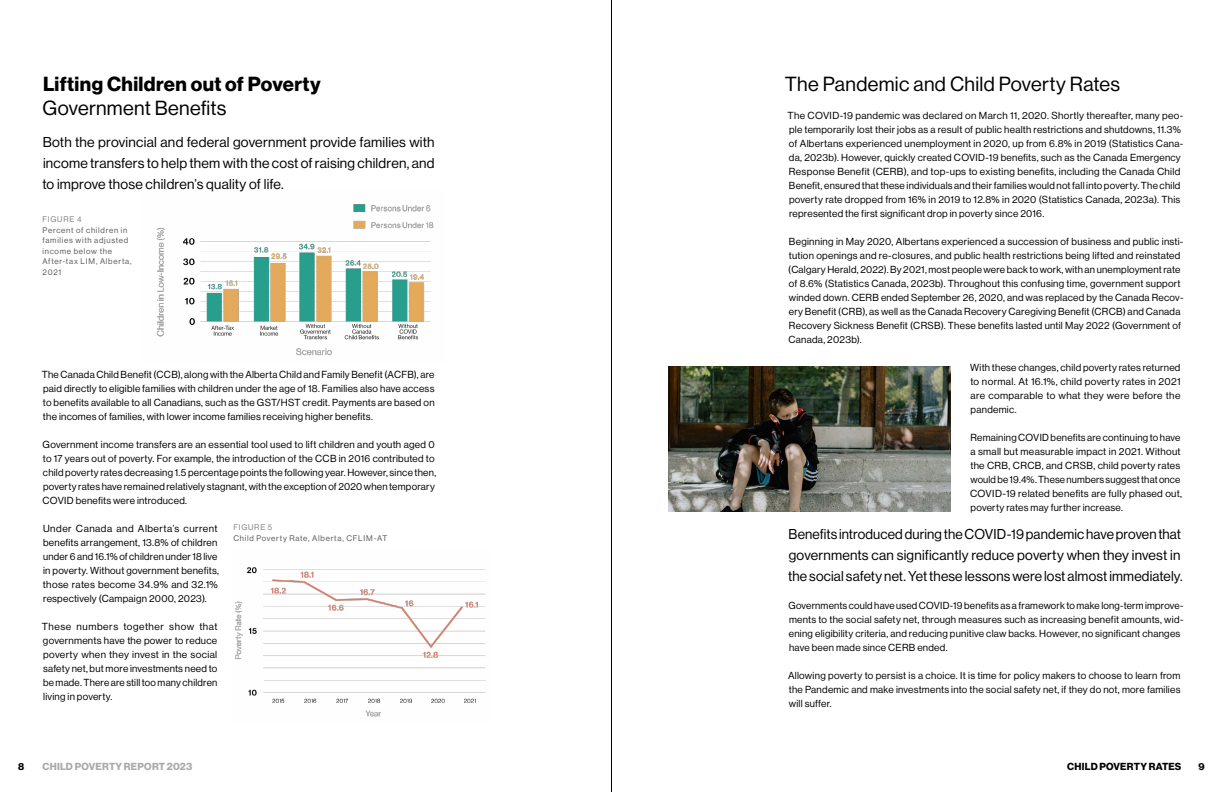
<style>
.page{position:relative;width:1224px;height:792px;background:#fff}
.page>*{position:absolute;margin:0;border:0;box-sizing:border-box;transform-origin:0 0}
.t1{font:20px "N Haas Grotesk DS Pro 55 Rg";letter-spacing:.015em;color:#000}
.t2{font:20px "N Haas Grotesk DS Pro 75 Bd";letter-spacing:.02em;color:#000}
.t3{font:14px/21px "N Haas Grotesk DS Pro 55 Rg";letter-spacing:.01em;color:#000;text-align:justify}
.t4{font:10px/14px "N Haas Grotesk DS Pro 55 Rg";letter-spacing:.025em;color:#000}
.t5{font:10px "N Haas Grotesk DS Pro 75 Bd";letter-spacing:.02em;color:#a7a9ac}
.t6{font:10px "N Haas Grotesk DS Pro 75 Bd";letter-spacing:.02em;color:#000}
.t7{font:8px/10.6px "N Haas Grotesk DS Pro 55 Rg";letter-spacing:.095em;color:#58595b}
.t8{font:8px "N Haas Grotesk DS Pro 55 Rg";letter-spacing:.105em;color:#808285}
</style>
<div class="page">
<img style="left:156px;top:204px;width:278px;height:152px">
<img style="left:235px;top:567px;width:251px;height:150px">
<img style="left:669px;top:366px;width:281px;height:146px">
<hr style="left:611px;top:0;width:1px;height:792px;background:#000">
<h1 class="t2" style="left:43px;top:73px;width:279px">Lifting Children out of Poverty</h1>
<h1 class="t1" style="left:43px;top:97px;width:185px">Government Benefits</h1>
<h2 class="t3" style="left:42px;top:132px;width:394px">Both the provincial and federal government provide families with income transfers to help them with the cost of raising children, and to improve those children’s quality of life.</h2>
<p class="t8" style="left:43px;top:215px;width:41px">FIGURE 4</p>
<p class="t7" style="left:43px;top:225px;width:91px">Percent of children in families with adjusted income below the<br>After-tax LIM, Alberta,<br>2021</p>
<p class="t4" style="left:42px;top:368px;width:394px;text-align:justify">The Canada Child Benefit (CCB), along with the Alberta Child and Family Benefit (ACFB), are paid directly to eligible families with children under the age of 18. Families also have access to benefits available to all Canadians, such as the GST/HST credit. Payments are based on the incomes of families, with lower income families receiving higher benefits.</p>
<p class="t4" style="left:43px;top:438px;width:395px">Government income transfers are an essential tool used to lift children and youth aged 0 to 17 years out of poverty. For example, the introduction of the CCB in 2016 contributed to child poverty rates decreasing 1.5 percentage points the following year. However, since then, poverty rates have remained relatively stagnant, with the exception of 2020 when temporary COVID benefits were introduced.</p>
<p class="t4" style="left:43px;top:522px;width:178px">Under Canada and Alberta’s current benefits arrangement, 13.8% of children under 6 and 16.1% of children under 18 live in poverty. Without government benefits, those rates become 34.9% and 32.1% respectively (Campaign 2000, 2023).</p>
<p class="t4" style="left:42px;top:620px;width:177px;text-align:justify">These numbers together show that governments have the power to reduce poverty when they invest in the social safety net, but more investments need to be made. There are still too many children living in poverty.</p>
<p class="t8" style="left:233px;top:523px;width:40px">FIGURE 5</p>
<p class="t7" style="left:233px;top:532px;width:155px">Child Poverty Rate, Alberta, CFLIM-AT</p>
<h1 class="t1" style="left:785px;top:73px;width:337px">The Pandemic and Child Poverty Rates</h1>
<p class="t4" style="left:788px;top:109px;width:397px">The COVID-19 pandemic was declared on March 11, 2020. Shortly thereafter, many peo&shy;ple temporarily lost their jobs as a result of public health restrictions and shutdowns, 11.3% of Albertans experienced unemployment in 2020, up from 6.8% in 2019 (Statistics Cana&shy;da, 2023b). However, quickly created COVID-19 benefits, such as the Canada Emergency Response Benefit (CERB), and top-ups to existing benefits, including the Canada Child Benefit, ensured that these individuals and their families would not fall into poverty. The child poverty rate dropped from 16% in 2019 to 12.8% in 2020 (Statistics Canada, 2023a). This represented the first significant drop in poverty since 2016.</p>
<p class="t4" style="left:788px;top:235px;width:397px">Beginning in May 2020, Albertans experienced a succession of business and public insti&shy;tution openings and re-closures, and public health restrictions being lifted and reinstated (Calgary Herald, 2022). By 2021, most people were back to work, with an unemployment rate of 8.6% (Statistics Canada, 2023b). Throughout this confusing time, government support winded down. CERB ended September 26, 2020, and was replaced by the Canada Recov&shy;ery Benefit (CRB), as well as the Canada Recovery Caregiving Benefit (CRCB) and Canada Recovery Sickness Benefit (CRSB). These benefits lasted until May 2022 (Government of Canada, 2023b).</p>
<p class="t4" style="left:970px;top:361px;width:212px;text-align:justify">With these changes, child poverty rates returned to normal. At 16.1%, child poverty rates in 2021 are comparable to what they were before the pandemic.</p>
<p class="t4" style="left:970px;top:431px;width:214px">Remaining COVID benefits are continuing to have a small but measurable impact in 2021. Without the CRB, CRCB, and CRSB, child poverty rates would be 19.4%. These numbers suggest that once COVID-19 related benefits are fully phased out, poverty rates may further increase.</p>
<h2 class="t3" style="left:788px;top:524px;width:396px;text-align:left">Benefits introduced during the COVID-19 pandemic have proven that governments can significantly reduce poverty when they invest in the social safety net. Yet these lessons were lost almost immediately.</h2>
<p class="t4" style="left:788px;top:599px;width:396px">Governments could have used COVID-19 benefits as a framework to make long-term improve&shy;ments to the social safety net, through measures such as increasing benefit amounts, wid&shy;ening eligibility criteria, and reducing punitive claw backs. However, no significant changes have been made since CERB ended.</p>
<p class="t4" style="left:788px;top:669px;width:394px;text-align:justify">Allowing poverty to persist is a choice. It is time for policy makers to choose to learn from the Pandemic and make investments into the social safety net, if they do not, more families will suffer.</p>
<p class="t6" style="left:18px;top:761px;width:8px">8</p>
<p class="t5" style="left:43px;top:761px;width:151px">CHILD POVERTY REPORT 2023</p>
<p class="t6" style="left:1199px;top:761px;width:8px">9</p>
<p class="t6" style="left:1067px;top:761px;width:116px">CHILD POVERTY RATES</p>
</div>
